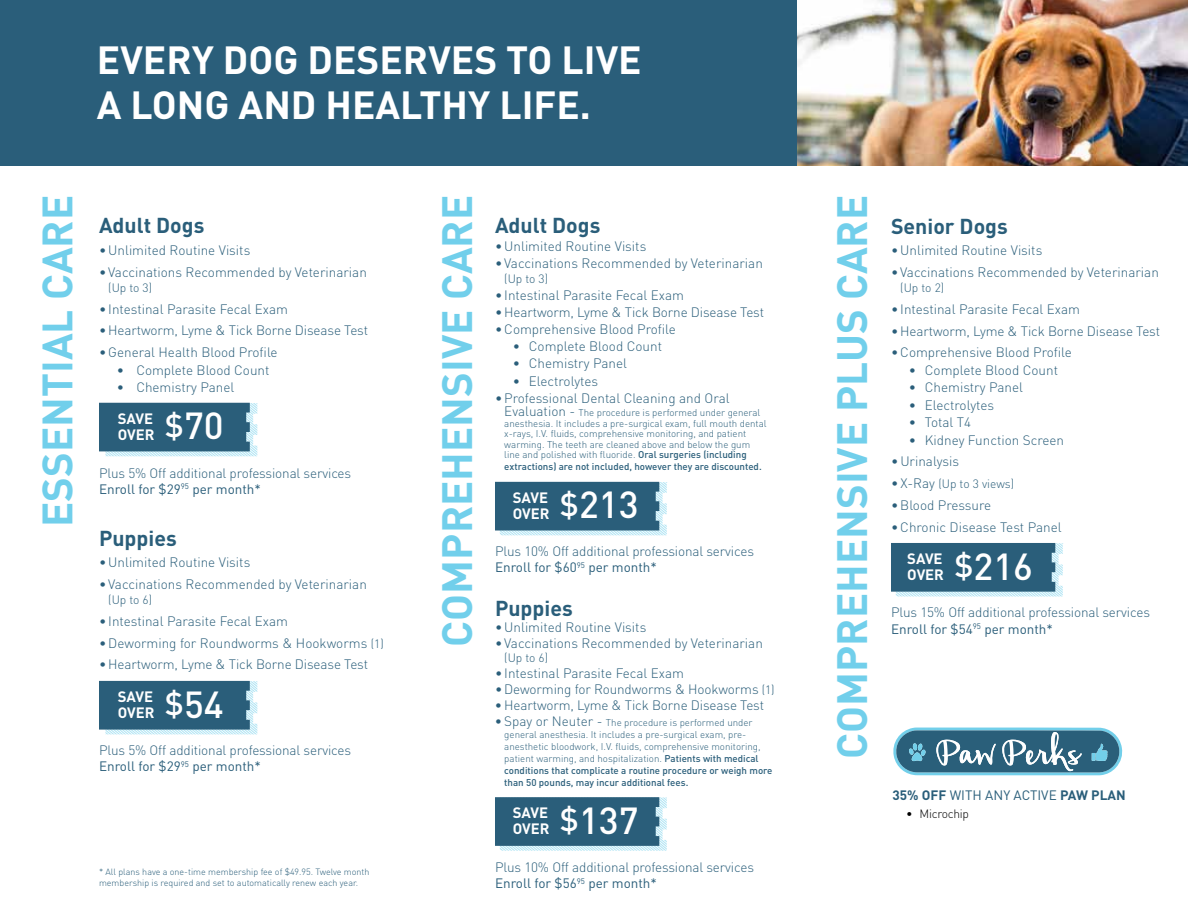
<style>
.page{position:relative;width:1188px;height:918px;background:#fff}
.page>*{position:absolute;margin:0;border:0;box-sizing:border-box;transform-origin:0 0}
.t1{font:700 41.85px "DIN";color:#71cfeb}
.t2{font:700 38.85px/44.5px "DIN";color:#fff}
.t3{font:700 21.3px "DIN";color:#2a5e7a}
.t4{font:700 14.85px/15.9px "DIN";color:#fff}
.t5{font:300 13.5px/16.2px "DIN";color:#2a5e7a}
.t6{font:700 13.5px "DIN";color:#2a5e7a}
.t7{font:300 12px "DIN";color:#2a5e7a}
.t8{font:300 12px "DIN";letter-spacing:-.02em;color:#000}
.t9{font:300 9.75px/12px "DIN";color:#2a5e7a}
.t10{font:500 9.75px "DIN";color:#2a5e7a}
.t11{font:300 9px/10.5px "DIN";color:#2a5e7a}
.s1{font-size:13.5px}
.s2{font-weight:500}
.s3{font-weight:500;font-size:37.2px}
.s4{font-weight:400}
.s5{font-size:12px}
</style>
<div class="page">
<svg style="left:99px;top:403px;width:159px;height:53px;background:#42728b"></svg>
<svg style="left:495px;top:482px;width:172px;height:53px;background:#40718a"></svg>
<svg style="left:495px;top:797px;width:172px;height:54px;background:#42738c"></svg>
<svg style="left:891px;top:543px;width:172px;height:53px;background:#3f708a"></svg>
<svg style="left:99px;top:681px;width:159px;height:53px;background:#42728b"></svg>
<svg style="left:893px;top:728px;width:230px;height:47px;background:#5889a0"></svg>
<img style="left:796px;top:0;width:392px;height:166px">
<div style="left:0;top:0;width:796px;height:166px;background:#2a5e7a"></div>
<h2 class="t2" style="left:97px;top:36px;width:546px">EVERY DOG DESERVES TO LIVE<br>A LONG AND HEALTHY LIFE.</h2>
<h1 class="t1" style="left:30px;top:527px;width:333px;rotate:-90deg">ESSENTIAL CARE</h1>
<h1 class="t1" style="left:430px;top:647px;width:453px;rotate:-90deg">COMPREHENSIVE CARE</h1>
<h1 class="t1" style="left:825px;top:759px;width:566px;rotate:-90deg">COMPREHENSIVE PLUS CARE</h1>
<h3 class="t3" style="left:99px;top:212px;width:107px">Adult Dogs</h3>
<p class="t5" style="left:99px;top:242px;width:153px">•Unlimited Routine Visits</p>
<p class="t5" style="left:99px;top:264px;width:269px">• Vaccinations Recommended by Veterinarian</p>
<p class="t7" style="left:108px;top:280px;width:45px">(Up to 3)</p>
<p class="t5" style="left:99px;top:301px;width:191px">• Intestinal Parasite Fecal Exam</p>
<p class="t5" style="left:99px;top:322px;width:271px">•Heartworm, Lyme &amp; Tick Borne Disease Test</p>
<p class="t5" style="left:99px;top:344px;width:180px">•General Health Blood Profile</p>
<p class="t5" style="left:117px;top:362px;width:154px">• Complete Blood Count</p>
<p class="t5" style="left:117px;top:379px;width:119px">• Chemistry Panel</p>
<h3 class="t3" style="left:495px;top:212px;width:107px">Adult Dogs</h3>
<p class="t5" style="left:495px;top:237px;width:153px">•Unlimited Routine Visits</p>
<p class="t5" style="left:495px;top:255px;width:269px">• Vaccinations Recommended by Veterinarian</p>
<p class="t7" style="left:504px;top:271px;width:45px">(Up to 3)</p>
<p class="t5" style="left:495px;top:287px;width:191px">• Intestinal Parasite Fecal Exam</p>
<p class="t5" style="left:495px;top:304px;width:271px">•Heartworm, Lyme &amp; Tick Borne Disease Test</p>
<p class="t5" style="left:495px;top:321px;width:182px">•Comprehensive Blood Profile</p>
<p class="t5" style="left:513px;top:338px;width:151px">• Complete Blood Count</p>
<p class="t5" style="left:513px;top:355px;width:116px">• Chemistry Panel</p>
<p class="t5" style="left:513px;top:373px;width:87px">• Electrolytes</p>
<p class="t5" style="left:495px;top:390px;width:236px">•Professional Dental Cleaning and Oral</p>
<p class="t9" style="left:504px;top:407px;width:264px;line-height:10.5px"><span class="s1">Evaluation -</span> The procedure is performed under general anesthesia. It includes a pre-surgical exam, full mouth dental x-rays, I.V. fluids, comprehensive monitoring, and patient warming. The teeth are cleaned above and below the gum line and polished with fluoride. <span class="s2">Oral surgeries (including</span></p>
<p class="t10" style="left:504px;top:461px;width:259px">extractions) are not included, however they are discounted.</p>
<p class="t4" style="left:118px;top:410px;width:107px">SAVE<br>OVER <sup>$</sup><span class="s3">70</span></p>
<p class="t5" style="left:99px;top:464px;width:254px">Plus 5% Off additional professional services<br><span class="s4">Enroll for $29</span><sup>95</sup> <span class="s4">per month*</span></p>
<p class="t4" style="left:513px;top:489px;width:127px">SAVE<br>OVER <sup>$</sup><span class="s3">213</span></p>
<h3 class="t3" style="left:99px;top:524px;width:79px">Puppies</h3>
<p class="t5" style="left:99px;top:554px;width:153px">•Unlimited Routine Visits</p>
<p class="t5" style="left:99px;top:576px;width:269px">• Vaccinations Recommended by Veterinarian</p>
<p class="t7" style="left:108px;top:593px;width:45px">(Up to 6)</p>
<p class="t5" style="left:99px;top:613px;width:191px">• Intestinal Parasite Fecal Exam</p>
<p class="t5" style="left:99px;top:635px;width:286px">•Deworming for Roundworms &amp; Hookworms <span class="s5">(1)</span></p>
<p class="t5" style="left:99px;top:656px;width:271px">•Heartworm, Lyme &amp; Tick Borne Disease Test</p>
<p class="t5" style="left:495px;top:543px;width:261px">Plus 10% Off additional professional services<br><span class="s4">Enroll for $60</span><sup>95</sup> <span class="s4">per month*</span></p>
<h3 class="t3" style="left:495px;top:594px;width:79px">Puppies</h3>
<p class="t5" style="left:495px;top:619px;width:153px">•Unlimited Routine Visits</p>
<p class="t5" style="left:495px;top:635px;width:269px">• Vaccinations Recommended by Veterinarian</p>
<p class="t7" style="left:504px;top:650px;width:45px">(Up to 6)</p>
<p class="t5" style="left:495px;top:665px;width:191px">• Intestinal Parasite Fecal Exam</p>
<p class="t5" style="left:495px;top:681px;width:281px">•Deworming for Roundworms &amp; Hookworms <span class="s5">(1)</span></p>
<p class="t5" style="left:495px;top:697px;width:271px">•Heartworm, Lyme &amp; Tick Borne Disease Test</p>
<p class="t9" style="left:504px;top:716px;width:270px;text-indent:-9px"><span class="s1">•Spay or Neuter -</span> The procedure is performed under general anesthesia. It includes a pre-surgical exam, pre&shy;anesthetic bloodwork, I.V. fluids, comprehensive monitoring, patient warming, and hospitalization. <span class="s2">Patients with medical conditions that complicate a routine procedure or weigh more than 50 pounds, may incur additional fees.</span></p>
<p class="t4" style="left:118px;top:688px;width:107px">SAVE<br>OVER <sup>$</sup><span class="s3">54</span></p>
<p class="t5" style="left:99px;top:742px;width:254px">Plus 5% Off additional professional services<br><span class="s4">Enroll for $29</span><sup>95</sup> <span class="s4">per month*</span></p>
<p class="t11" style="left:99px;top:867px;width:272px">* All plans have a one-time membership fee of $49.95. Twelve month membership is required and set to automatically renew each year.</p>
<p class="t4" style="left:513px;top:805px;width:127px">SAVE<br>OVER <sup>$</sup><span class="s3">137</span></p>
<p class="t5" style="left:495px;top:859px;width:261px">Plus 10% Off additional professional services<br><span class="s4">Enroll for $56</span><sup>95</sup> <span class="s4">per month*</span></p>
<h3 class="t3" style="left:891px;top:212px;width:118px">Senior Dogs</h3>
<p class="t5" style="left:891px;top:242px;width:153px">•Unlimited Routine Visits</p>
<p class="t5" style="left:891px;top:264px;width:269px">• Vaccinations Recommended by Veterinarian</p>
<p class="t7" style="left:900px;top:281px;width:45px">(Up to 2)</p>
<p class="t5" style="left:891px;top:301px;width:191px">• Intestinal Parasite Fecal Exam</p>
<p class="t5" style="left:891px;top:323px;width:271px">•Heartworm, Lyme &amp; Tick Borne Disease Test</p>
<p class="t5" style="left:891px;top:344px;width:182px">•Comprehensive Blood Profile</p>
<p class="t5" style="left:909px;top:362px;width:151px">• Complete Blood Count</p>
<p class="t5" style="left:909px;top:379px;width:116px">• Chemistry Panel</p>
<p class="t5" style="left:909px;top:397px;width:87px">• Electrolytes</p>
<p class="t5" style="left:909px;top:414px;width:64px">• Total T4</p>
<p class="t5" style="left:909px;top:432px;width:157px">• Kidney Function Screen</p>
<p class="t5" style="left:891px;top:453px;width:70px">•Urinalysis</p>
<p class="t7" style="left:891px;top:476px;width:125px"><span class="s1">• X-Ray</span> (Up to 3 views)</p>
<p class="t5" style="left:891px;top:497px;width:102px">•Blood Pressure</p>
<p class="t5" style="left:891px;top:519px;width:172px">•Chronic Disease Test Panel</p>
<p class="t4" style="left:907px;top:550px;width:127px">SAVE<br>OVER <sup>$</sup><span class="s3">216</span></p>
<p class="t5" style="left:891px;top:604px;width:261px">Plus 15% Off additional professional services<br><span class="s4">Enroll for $54</span><sup>95</sup> <span class="s4">per month*</span></p>
<p class="t6" style="left:892px;top:786px;width:235px">35% OFF <span class="s4">WITH ANY ACTIVE</span> PAW PLAN</p>
<p class="t8" style="left:906px;top:806px;width:65px">• Microchip</p>
</div>
